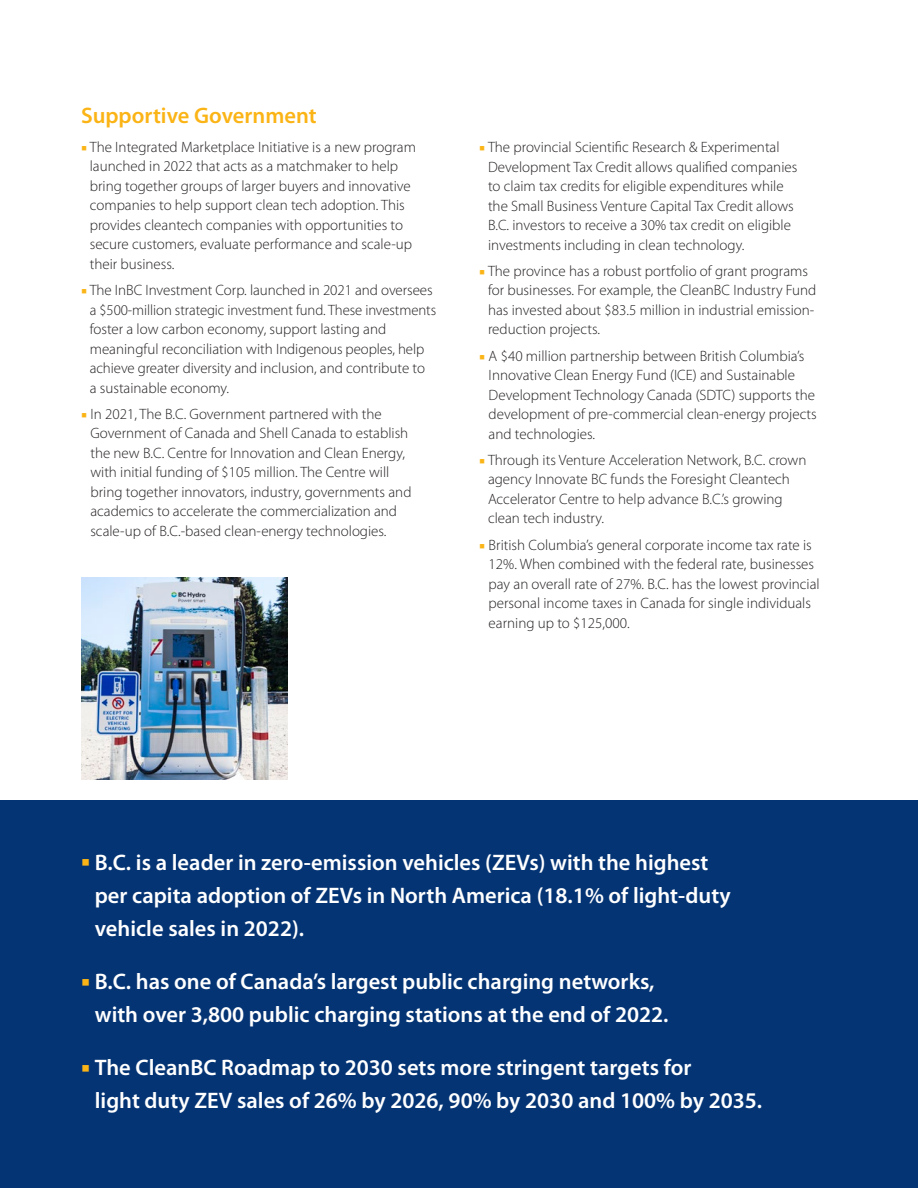
<style>
.page{position:relative;width:918px;height:1188px;background:#fff}
.page>*{position:absolute;margin:0;border:0;box-sizing:border-box;transform-origin:0 0}
.Body_10pt_13_0_track{font:600 22.5px/33px "Myriad Pro";color:#fff}
.Header_15_pt_Bold{font:600 22.5px "Myriad Pro";color:#fbb416}
.Body_10pt_13_0_track-2{font:300 15px/19.5px "Myriad Pro";color:#231f20}
.s1{font-family:"Minion Pro";font-weight:400;color:#fbb416}
.s2{font-family:"Minion Pro";color:#fbb416}
</style>
<div class="page">
<div style="left:0;top:800px;width:918px;height:388px;background:#053474"></div>
<img style="left:81px;top:577px;width:206px;height:202px">
<p class="Header_15_pt_Bold" style="left:81px;top:102px;width:237px">Supportive Government</p>
<p class="Body_10pt_13_0_track-2" style="left:90px;top:137px;width:328px;text-indent:-9px"><span class="s1">■</span> The Integrated Marketplace Initiative is a new program launched in 2022 that acts as a matchmaker to help bring together groups of larger buyers and innovative companies to help support clean tech adoption. This provides cleantech companies with opportunities to secure customers, evaluate performance and scale-up their business.</p>
<p class="Body_10pt_13_0_track-2" style="left:90px;top:280px;width:348px;text-indent:-9px"><span class="s1">■</span> The InBC Investment Corp. launched in 2021 and oversees a $500-million strategic investment fund. These investments foster a low carbon economy, support lasting and meaningful reconciliation with Indigenous peoples, help achieve greater diversity and inclusion, and contribute to<br>a sustainable economy.</p>
<p class="Body_10pt_13_0_track-2" style="left:90px;top:404px;width:323px;text-indent:-9px"><span class="s1">■</span> In 2021, The B.C. Government partnered with the Government of Canada and Shell Canada to establish the new B.C. Centre for Innovation and Clean Energy, with initial funding of $105 million. The Centre will bring together innovators, industry, governments and academics to accelerate the commercialization and scale-up of B.C.-based clean-energy technologies.</p>
<p class="Body_10pt_13_0_track-2" style="left:488px;top:137px;width:311px;text-indent:-9px"><span class="s1">■</span> The provincial Scientific Research &amp; Experimental Development Tax Credit allows qualified companies to claim tax credits for eligible expenditures while the Small Business Venture Capital Tax Credit allows B.C. investors to receive a 30% tax credit on eligible investments including in clean technology.</p>
<p class="Body_10pt_13_0_track-2" style="left:488px;top:261px;width:330px;text-indent:-9px"><span class="s1">■</span> The province has a robust portfolio of grant programs for businesses. For example, the CleanBC Industry Fund has invested about $83.5 million in industrial emission&shy;reduction projects.</p>
<p class="Body_10pt_13_0_track-2" style="left:489px;top:346px;width:330px;text-indent:-9px"><span class="s1">■</span> A $40 million partnership between British Columbia’s Innovative Clean Energy Fund (ICE) and Sustainable Development Technology Canada (SDTC) supports the development of pre-commercial clean-energy projects and technologies.</p>
<p class="Body_10pt_13_0_track-2" style="left:488px;top:450px;width:320px;text-indent:-9px"><span class="s1">■</span> Through its Venture Acceleration Network, B.C. crown agency Innovate BC funds the Foresight Cleantech Accelerator Centre to help advance B.C.’s growing clean tech industry.</p>
<p class="Body_10pt_13_0_track-2" style="left:489px;top:535px;width:333px;text-indent:-9px"><span class="s1">■</span> British Columbia’s general corporate income tax rate is 12%. When combined with the federal rate, businesses pay an overall rate of 27%. B.C. has the lowest provincial personal income taxes in Canada for single individuals earning up to $125,000.</p>
<p class="Body_10pt_13_0_track" style="left:95px;top:845px;width:637px;text-indent:-14px"><span class="s2">■</span> B.C. is a leader in zero-emission vehicles (ZEVs) with the highest per capita adoption of ZEVs in North America (18.1% of light-duty vehicle sales in 2022).</p>
<p class="Body_10pt_13_0_track" style="left:95px;top:965px;width:575px;text-indent:-14px"><span class="s2">■</span> B.C. has one of Canada’s largest public charging networks, with over 3,800 public charging stations at the end of 2022.</p>
<p class="Body_10pt_13_0_track" style="left:95px;top:1051px;width:669px;text-indent:-14px"><span class="s2">■</span> The CleanBC Roadmap to 2030 sets more stringent targets for<br>light duty ZEV sales of 26% by 2026, 90% by 2030 and 100% by 2035.</p>
</div>
